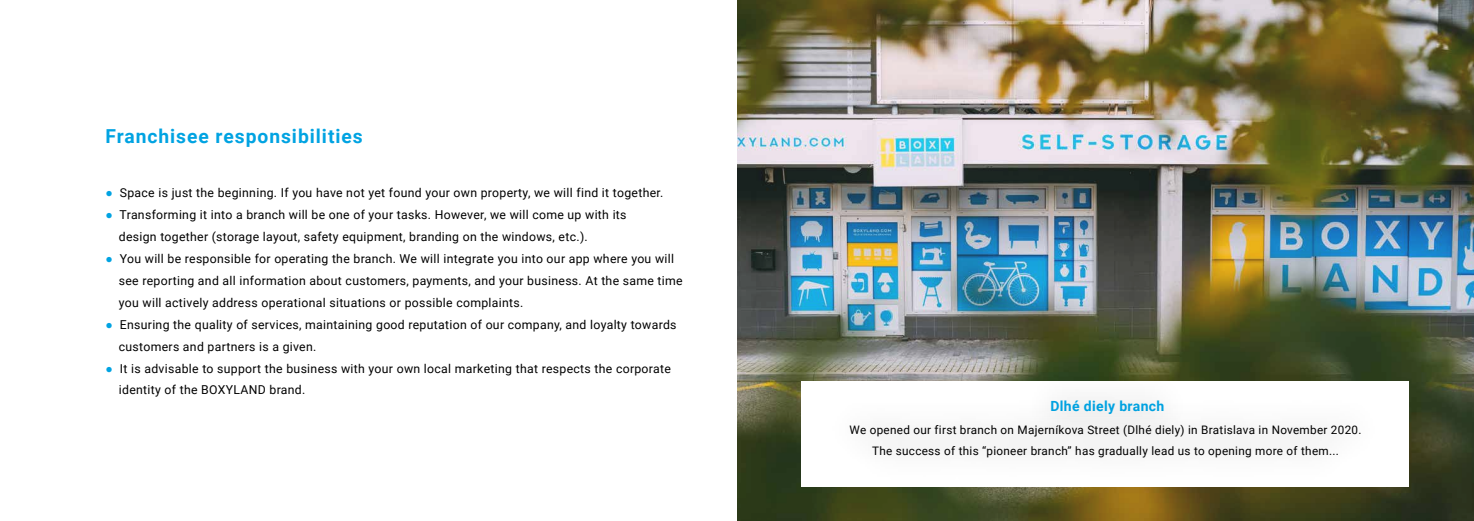
<style>
.page{position:relative;width:1474px;height:521px;background:#fff}
.page>*{position:absolute;margin:0;border:0;box-sizing:border-box;transform-origin:0 0}
.t1{font:700 19.25px "Roboto";letter-spacing:.05em;color:#00a3e2}
.t2{font:700 14px "Roboto";letter-spacing:.025em;color:#00a3e2}
.t3{font:12.25px/21.9px "Roboto";letter-spacing:.025em;color:#000}
.t4{font:11.72px/21.4px "Roboto";letter-spacing:.025em;color:#000;text-align:center}
.s1{font-family:"Helvetica";color:#00a3e2}
</style>
<div class="page">
<img style="left:737px;top:0;width:736px;height:521px">
<div style="left:801px;top:381px;width:608px;height:105px;background:#fff"></div>
<div style="left:1023px;top:372px;width:168px;height:69px;background:#000;opacity:.41"></div>
<div style="left:824px;top:396px;width:560px;height:89px;background:#fafafa"></div>
<h1 class="t1" style="left:105px;top:123px;width:259px">Franchisee responsibilities</h1>
<p class="t3" style="left:105px;top:182px;width:559px"><span class="s1">●</span> Space is just the beginning. If you have not yet found your own property, we will find it together.</p>
<p class="t3" style="left:119px;top:204px;width:509px;text-indent:-13px"><span class="s1">●</span> Transforming it into a branch will be one of your tasks. However, we will come up with its design together (storage layout, safety equipment, branding on the windows, etc.).</p>
<p class="t3" style="left:119px;top:247px;width:565px;text-indent:-13px"><span class="s1">●</span> You will be responsible for operating the branch. We will integrate you into our app where you will see reporting and all information about customers, payments, and your business. At the same time you will actively address operational situations or possible complaints.</p>
<p class="t3" style="left:119px;top:313px;width:559px;text-indent:-13px"><span class="s1">●</span> Ensuring the quality of services, maintaining good reputation of our company, and loyalty towards customers and partners is a given.</p>
<p class="t3" style="left:119px;top:357px;width:553px;text-indent:-13px"><span class="s1">●</span> It is advisable to support the business with your own local marketing that respects the corporate identity of the BOXYLAND brand.</p>
<p class="t2" style="left:1050px;top:396px;width:115px">Dlhé diely branch</p>
<p class="t4" style="left:849px;top:418px;width:513px">We opened our first branch on Majerníkova Street (Dlhé diely) in Bratislava in November 2020.<br>The success of this “pioneer branch” has gradually lead us to opening more of them...</p>
</div>
